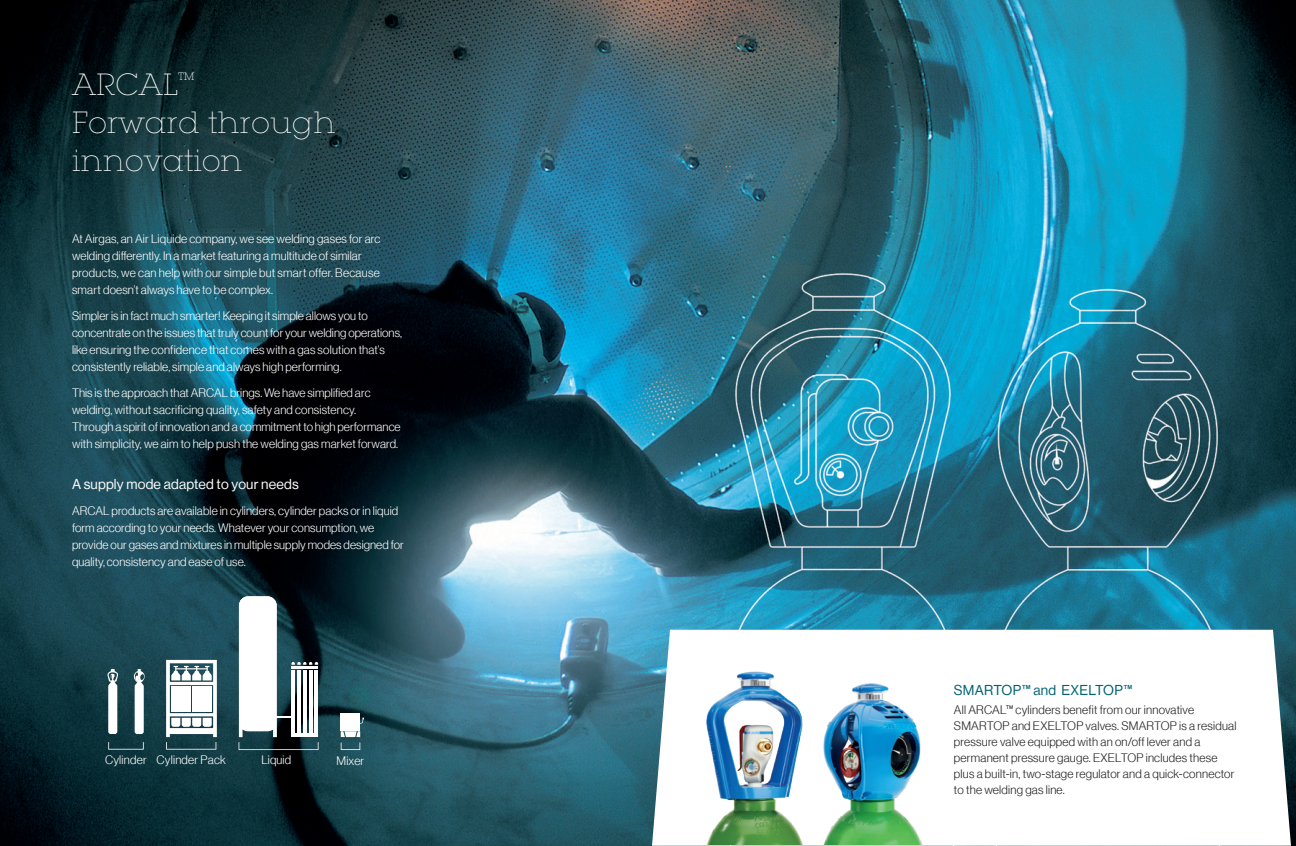
<style>
.page{position:relative;width:1296px;height:846px;background:#fff}
.page>*{position:absolute;margin:0;border:0;box-sizing:border-box;transform-origin:0 0}
.t1{font:200 30px/38px "Lubalin Graph Std";letter-spacing:.02em;color:#fff}
.t2{font:14px "N Haas Grotesk DS Pro 55 Rg";letter-spacing:.015em;color:#fff}
.t3{font:14px "N Haas Grotesk DS Pro 55 Rg";letter-spacing:.02em;color:#006372}
.t4{font:12px/17px "N Haas Grotesk DS Pro 45 Lt";letter-spacing:.01em;color:#fff}
.t5{font:12px/16px "N Haas Grotesk DS Pro 45 Lt";letter-spacing:.02em;color:#231f20}
</style>
<div class="page">
<img style="left:0;top:0;width:1296px;height:846px">
<svg style="left:108px;top:742px;width:36px;height:8px"></svg>
<svg style="left:107px;top:669px;width:11px;height:65px"></svg>
<svg style="left:166px;top:660px;width:51px;height:90px"></svg>
<svg style="left:239px;top:596px;width:80px;height:154px"></svg>
<hr style="left:291px;top:666px;width:27px;height:3px;background:#fff">
<svg style="left:341px;top:743px;width:19px;height:7px"></svg>
<div style="left:341px;top:713px;width:19px;height:17px;background:#fff"></div>
<svg style="left:341px;top:731px;width:19px;height:6px"></svg>
<svg style="left:360px;top:718px;width:4px;height:6px"></svg>
<svg style="left:134px;top:669px;width:11px;height:65px"></svg>
<svg style="left:652px;top:630px;width:639px;height:216px"></svg>
<img style="left:693px;top:660px;width:114px;height:185px">
<img style="left:807px;top:629px;width:126px;height:216px">
<h1 class="t1" style="left:72px;top:66px;width:265px">ARCAL<sup>™<br></sup>Forward through innovation</h1>
<p class="t4" style="left:72px;top:230px;width:310px">At Airgas, an Air Liquide company, we see welding gases for arc welding differently. In a market featuring a multitude of similar products, we can help with our simple but smart offer. Because smart doesn’t always have to be complex.</p>
<p class="t4" style="left:72px;top:307px;width:332px">Simpler is in fact much smarter! Keeping it simple allows you to concentrate on the issues that truly count for your welding operations, like ensuring the confidence that comes with a gas solution that’s consistently reliable, simple and always high performing.</p>
<p class="t4" style="left:72px;top:384px;width:330px">This is the approach that ARCAL brings. We have simplified arc welding, without sacrificing quality, safety and consistency.<br>Through a spirit of innovation and a commitment to high performance with simplicity, we aim to help push the welding gas market forward.</p>
<p class="t2" style="left:72px;top:476px;width:228px">A supply mode adapted to your needs</p>
<p class="t4" style="left:72px;top:502px;width:333px">ARCAL products are available in cylinders, cylinder packs or in liquid form according to your needs. Whatever your consumption, we provide our gases and mixtures in multiple supply modes designed for quality, consistency and ease of use.</p>
<p class="t4" style="left:105px;top:751px;width:122px">Cylinder Cylinder Pack</p>
<p class="t4" style="left:261px;top:751px;width:31px">Liquid</p>
<p class="t4" style="left:337px;top:752px;width:29px">Mixer</p>
<p class="t3" style="left:954px;top:682px;width:180px">SMARTOP™ and EXELTOP™</p>
<p class="t5" style="left:954px;top:702px;width:284px">All ARCAL™ cylinders benefit from our innovative SMARTOP and EXELTOP valves. SMARTOP is a residual pressure valve equipped with an on/off lever and a permanent pressure gauge. EXELTOP includes these plus a built-in, two-stage regulator and a quick-connector to the welding gas line.</p>
</div>
